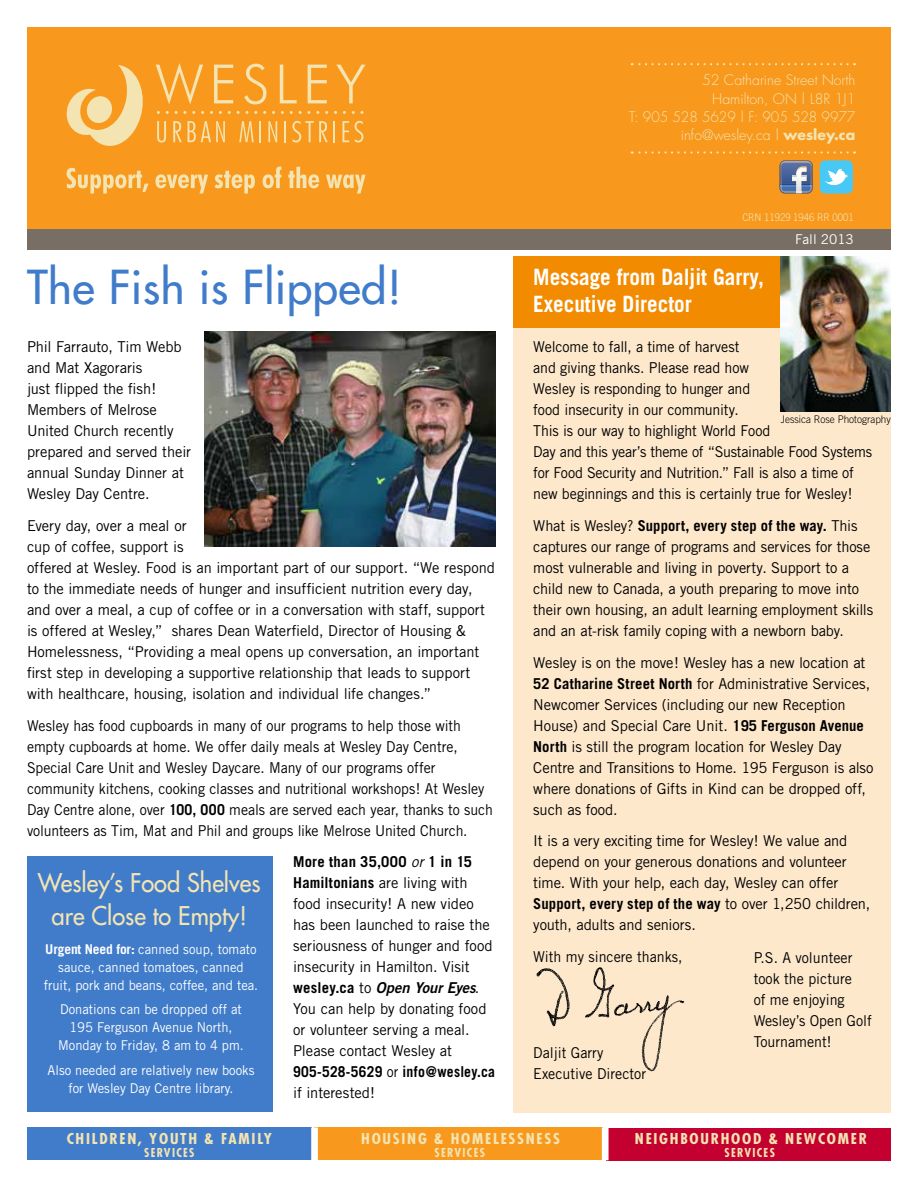
<style>
.page{position:relative;width:918px;height:1188px;background:#fff}
.page>*{position:absolute;margin:0;border:0;box-sizing:border-box;transform-origin:0 0}
.t1{font:45.6px "Futura";letter-spacing:.01em;color:#407cca}
.t2{font:25.2px/33px "Futura";color:#f3e4b2;text-align:center;scale:.95 1}
.t3{font:700 22.5px/27px "Trade Gothic";color:#fff;scale:.94 1}
.t4{font:15px/21px "Trade Gothic";letter-spacing:-.005em;color:#000}
.t5{font:15px/21px "Trade Gothic";letter-spacing:-.005em;color:#000;scale:.95 1}
.t6{font:15px/21px "Trade Gothic";letter-spacing:-.005em;color:#000;scale:.94 1}
.t7{font:italic 15px "Trade Gothic Bold Two";color:#000}
.t8{font:700 condensed 14.55px "Futura";letter-spacing:.11em;color:#f3e4b2;scale:1.08 1}
.t9{font:300 14.1px/18.3px "Futura";color:#f3e4b2;text-align:right}
.t10{font:13.5px/18px "Trade Gothic";color:#fff;text-align:center;scale:.96 1}
.t11{font:13.5px "Trade Gothic";color:#fff}
.t12{font:700 condensed 12px "Futura";letter-spacing:.11em;color:#f3e4b2}
.t13{font:300 10.5px "Trade Gothic";color:#000;scale:.95 1}
.t14{font:300 10.5px "Trade Gothic";color:#f3e4b2;scale:.91 1}
.s1{font-weight:700}
.s2{font-style:italic}
.s3{font-family:"Trade Gothic";font-weight:700;font-style:normal}
.s4{font-family:"Trade Gothic";font-style:normal}
</style>
<div class="page">
<div style="left:513px;top:257px;width:378px;height:855px;background:#fde8cc"></div>
<div style="left:513px;top:256px;width:378px;height:72px;background:#f38b00"></div>
<div style="left:27px;top:27px;width:864px;height:223px;background:#f8991d"></div>
<svg style="left:66px;top:65px;width:77px;height:81px"></svg>
<svg style="left:67px;top:168px;width:82px;height:26px"></svg>
<svg style="left:155px;top:174px;width:53px;height:20px"></svg>
<svg style="left:215px;top:171px;width:40px;height:23px"></svg>
<svg style="left:263px;top:167px;width:18px;height:21px"></svg>
<svg style="left:288px;top:167px;width:31px;height:21px"></svg>
<svg style="left:326px;top:174px;width:40px;height:20px"></svg>
<svg style="left:156px;top:63px;width:47px;height:41px"></svg>
<svg style="left:214px;top:65px;width:19px;height:38px"></svg>
<svg style="left:244px;top:64px;width:22px;height:40px"></svg>
<svg style="left:280px;top:65px;width:17px;height:38px"></svg>
<svg style="left:308px;top:65px;width:19px;height:38px"></svg>
<svg style="left:336px;top:65px;width:29px;height:38px"></svg>
<svg style="left:157px;top:121px;width:9px;height:21px"></svg>
<svg style="left:173px;top:121px;width:9px;height:21px"></svg>
<svg style="left:188px;top:121px;width:37px;height:21px"></svg>
<svg style="left:239px;top:121px;width:15px;height:21px"></svg>
<hr style="left:259px;top:121px;width:2px;height:21px;background:#f3e4b2">
<svg style="left:268px;top:121px;width:9px;height:21px"></svg>
<hr style="left:284px;top:121px;width:2px;height:21px;background:#f3e4b2">
<svg style="left:292px;top:121px;width:36px;height:21px"></svg>
<hr style="left:333px;top:121px;width:2px;height:21px;background:#f3e4b2">
<svg style="left:342px;top:121px;width:7px;height:21px"></svg>
<svg style="left:355px;top:121px;width:8px;height:21px"></svg>
<svg style="left:299px;top:111px;width:11px;height:3px"></svg>
<svg style="left:237px;top:111px;width:11px;height:3px"></svg>
<svg style="left:175px;top:111px;width:11px;height:3px"></svg>
<svg style="left:352px;top:111px;width:11px;height:3px"></svg>
<div style="left:27px;top:229px;width:864px;height:21px;background:#786e63"></div>
<svg style="left:780px;top:160px;width:33px;height:34px"></svg>
<img style="left:781px;top:161px;width:31px;height:6px">
<div style="left:820px;top:160px;width:33px;height:34px;background:#47c8f5;border-radius:6px"></div>
<svg style="left:825px;top:169px;width:23px;height:17px"></svg>
<svg style="left:632px;top:63px;width:216px;height:2px"></svg>
<svg style="left:632px;top:151px;width:216px;height:3px"></svg>
<img style="left:205px;top:331px;width:291px;height:215px">
<img style="left:781px;top:256px;width:110px;height:156px">
<img style="left:536px;top:967px;width:149px;height:105px">
<div style="left:27px;top:856px;width:246px;height:256px;background:#407cca"></div>
<div style="left:27px;top:1128px;width:284px;height:32px;background:#407cca"></div>
<div style="left:314px;top:1128px;width:288px;height:32px;background:#f8991d"></div>
<div style="left:606px;top:1128px;width:285px;height:33px;background:#c3002f"></div>
<div style="left:311px;top:1128px;width:7px;height:32px;background:#fff"></div>
<div style="left:602px;top:1128px;width:7px;height:32px;background:#fff"></div>
<p class="t9" style="left:629px;top:71px;width:228px">52 Catharine Street North<br>Hamilton, ON | L8R 1J1<br>T: 905 528 5629 | F: 905 528 9977 info@wesley.ca | <span class="s1">wesley.ca</span></p>
<p class="t14" style="left:742px;top:211px;width:124px">CRN 11929 1946 RR 0001</p>
<p class="t11" style="left:795px;top:231px;width:60px">Fall 2013</p>
<h1 class="t1" style="left:27px;top:257px;width:376px">The Fish is Flipped!</h1>
<h3 class="t3" style="left:533px;top:264px;width:247px">Message from Daljit Garry,<br>Executive Director</h3>
<p class="t4" style="left:27px;top:336px;width:166px">Phil Farrauto, Tim Webb and Mat Xagoraris<br>just flipped the fish!<br>Members of Melrose<br>United Church recently prepared and served their annual Sunday Dinner at<br>Wesley Day Centre.</p>
<p class="t4" style="left:27px;top:515px;width:470px">Every day, over a meal or<br>cup of coffee, support is<br>offered at Wesley. Food is an important part of our support. “We respond to the immediate needs of hunger and insufficient nutrition every day, and over a meal, a cup of coffee or in a conversation with staff, support is offered at Wesley,” shares Dean Waterfield, Director of Housing &amp; Homelessness, “Providing a meal opens up conversation, an important first step in developing a supportive relationship that leads to support with healthcare, housing, isolation and individual life changes.”</p>
<p class="t6" style="left:27px;top:715px;width:497px">Wesley has food cupboards in many of our programs to help those with empty cupboards at home. We offer daily meals at Wesley Day Centre, Special Care Unit and Wesley Daycare. Many of our programs offer community kitchens, cooking classes and nutritional workshops! At Wesley Day Centre alone, over <span class="s1">100, 000</span> meals are served each year, thanks to such volunteers as Tim, Mat and Phil and groups like Melrose United Church.</p>
<p class="t4" style="left:293px;top:851px;width:201px"><span class="s1">More than 35,000</span> <span class="s2">or</span> <span class="s1">1 in 15<br>Hamiltonians</span> are living with food insecurity! A new video has been launched to raise the seriousness of hunger and food insecurity in Hamilton. Visit</p>
<p class="t7" style="left:293px;top:979px;width:188px"><span class="s3">wesley.ca</span> <span class="s4">to</span> Open Your Eyes<span class="s4">.</span></p>
<p class="t4" style="left:293px;top:998px;width:204px">You can help by donating food or volunteer serving a meal.<br>Please contact Wesley at<br><span class="s1">905-528-5629</span> or <span class="s1">info@wesley.ca </span>if interested!</p>
<p class="t5" style="left:533px;top:336px;width:358px">Welcome to fall, a time of harvest<br>and giving thanks. Please read how<br>Wesley is responding to hunger and<br>food insecurity in our community.<br>This is our way to highlight World Food<br>Day and this year’s theme of “Sustainable Food Systems for Food Security and Nutrition.” Fall is also a time of new beginnings and this is certainly true for Wesley!</p>
<p class="t4" style="left:533px;top:515px;width:341px">What is Wesley? <span class="s1">Support, every step of the way.</span> This captures our range of programs and services for those most vulnerable and living in poverty. Support to a child new to Canada, a youth preparing to move into their own housing, an adult learning employment skills and an at-risk family coping with a newborn baby.</p>
<p class="t4" style="left:533px;top:652px;width:342px">Wesley is on the move! Wesley has a new location at <span class="s1">52 Catharine Street North</span> for Administrative Services, Newcomer Services (including our new Reception House) and Special Care Unit. <span class="s1">195 Ferguson Avenue North</span> is still the program location for Wesley Day Centre and Transitions to Home. 195 Ferguson is also where donations of Gifts in Kind can be dropped off, such as food.</p>
<p class="t4" style="left:533px;top:830px;width:339px">It is a very exciting time for Wesley! We value and depend on your generous donations and volunteer time. With your help, each day, Wesley can offer <span class="s1">Support, every step of the way</span> to over 1,250 children, youth, adults and seniors.</p>
<p class="t5" style="left:533px;top:946px;width:159px">With my sincere thanks,</p>
<p class="t13" style="left:781px;top:413px;width:117px">Jessica Rose Photography</p>
<h2 class="t2" style="left:38px;top:866px;width:236px">Wesley’s Food Shelves are Close to Empty!</h2>
<p class="t10" style="left:44px;top:940px;width:225px"><span class="s1">Urgent Need for:</span> canned soup, tomato sauce, canned tomatoes, canned fruit, pork and beans, coffee, and tea.</p>
<p class="t10" style="left:58px;top:1000px;width:195px">Donations can be dropped off at<br>195 Ferguson Avenue North,<br>Monday to Friday, 8 am to 4 pm.</p>
<p class="t10" style="left:48px;top:1061px;width:217px">Also needed are relatively new books for Wesley Day Centre library.</p>
<p class="t5" style="left:754px;top:947px;width:126px">P.S. A volunteer took the picture<br>of me enjoying<br>Wesley’s Open Golf<br>Tournament!</p>
<p class="t5" style="left:533px;top:1042px;width:120px">Daljit Garry<br>Executive Director</p>
<p class="t8" style="left:67px;top:1129px;width:191px">CHILDREN, YOUTH &amp; FAMILY</p>
<p class="t8" style="left:361px;top:1129px;width:178px">HOUSING &amp; HOMELESSNESS</p>
<p class="t8" style="left:635px;top:1129px;width:216px">NEIGHBOURHOOD &amp; NEWCOMER</p>
<p class="t12" style="left:144px;top:1145px;width:51px">SERVICES</p>
<p class="t12" style="left:435px;top:1145px;width:51px">SERVICES</p>
<p class="t12" style="left:725px;top:1145px;width:51px">SERVICES</p>
</div>
